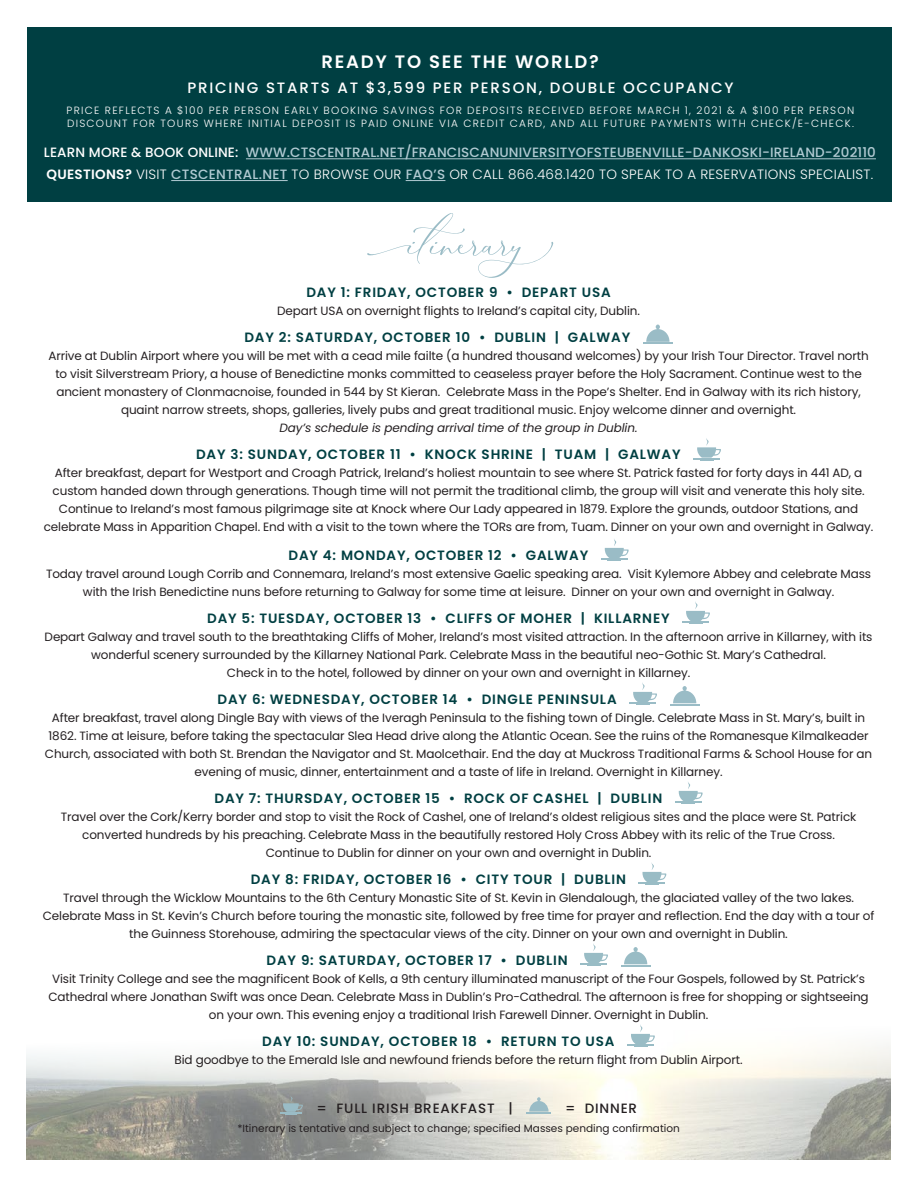
<style>
.page{position:relative;width:918px;height:1188px;background:#fff}
.page>*{position:absolute;margin:0;border:0;box-sizing:border-box;transform-origin:0 0}
.t1{font:600 18px "Poppins";letter-spacing:.1em;color:#fff}
.t2{font:500 15px "Poppins";letter-spacing:.12em;color:#fff}
.t3{font:600 13.5px "Poppins";letter-spacing:.06em;color:#003f42}
.t4{font:500 13.5px/21.8px "Poppins";letter-spacing:.01em;color:#b1cad2}
.t5{font:500 13.5px "Poppins";letter-spacing:.06em;color:#241f21}
.t6{font:12px/18px "Poppins";letter-spacing:-.01em;color:#241f21;text-align:center}
.t7{font:italic 12px "Poppins";letter-spacing:-.01em;color:#241f21}
.t8{font:300 10.5px/13.5px "Poppins";letter-spacing:.12em;color:#fff}
.t9{font:10.5px "Poppins";color:#241f21}
.s1{color:#fff}
.s2{font-weight:600;color:#fff}
.s3{font-weight:300;color:#fff}
</style>
<div class="page">
<img style="left:27px;top:1045px;width:863px;height:114px">
<hr style="left:280px;top:1112px;width:22px;height:2px;background:#9abcc6">
<svg style="left:283px;top:1095px;width:20px;height:20px"></svg>
<svg style="left:527px;top:1097px;width:24px;height:16px"></svg>
<svg style="left:367px;top:213px;width:187px;height:65px"></svg>
<svg style="left:646px;top:325px;width:24px;height:17px"></svg>
<hr style="left:643px;top:343px;width:30px;height:1px;background:#9abcc6">
<hr style="left:694px;top:458px;width:26px;height:2px;background:#9abcc6">
<svg style="left:697px;top:438px;width:24px;height:23px"></svg>
<svg style="left:601px;top:539px;width:28px;height:22px"></svg>
<svg style="left:682px;top:602px;width:28px;height:22px"></svg>
<svg style="left:630px;top:683px;width:27px;height:22px"></svg>
<svg style="left:673px;top:686px;width:23px;height:17px"></svg>
<hr style="left:670px;top:704px;width:30px;height:1px;background:#9abcc6">
<svg style="left:675px;top:782px;width:28px;height:22px"></svg>
<svg style="left:639px;top:863px;width:28px;height:22px"></svg>
<svg style="left:581px;top:944px;width:27px;height:22px"></svg>
<svg style="left:624px;top:947px;width:23px;height:17px"></svg>
<hr style="left:621px;top:965px;width:30px;height:1px;background:#99bcc5">
<svg style="left:627px;top:1025px;width:28px;height:23px"></svg>
<div style="left:27px;top:27px;width:864px;height:175px;background:#003f42"></div>
<hr style="left:246px;top:158px;width:630px;height:1px;background:#b1cad2">
<hr style="left:171px;top:180px;width:117px;height:1px;background:#b1cad2">
<hr style="left:406px;top:180px;width:39px;height:1px;background:#b1cad2">
<h1 class="t1" style="left:321px;top:52px;width:279px">READY TO SEE THE WORLD?</h1>
<p class="t2" style="left:187px;top:79px;width:548px">PRICING STARTS AT $3,599 PER PERSON, DOUBLE OCCUPANCY</p>
<p class="t8" style="left:67px;top:103px;width:789px">PRICE REFLECTS A $100 PER PERSON EARLY BOOKING SAVINGS FOR DEPOSITS RECEIVED BEFORE MARCH 1, 2021 &amp; A $100 PER PERSON<br>DISCOUNT FOR TOURS WHERE INITIAL DEPOSIT IS PAID ONLINE VIA CREDIT CARD, AND ALL FUTURE PAYMENTS WITH CHECK/E-CHECK.</p>
<p class="t4" style="left:44px;top:142px;width:834px"><span class="s1">LEARN MORE &amp; BOOK ONLINE:</span> WWW.CTSCENTRAL.NET/FRANCISCANUNIVERSITYOFSTEUBENVILLE-DANKOSKI-IRELAND-202110<br><span class="s2">QUESTIONS?</span> <span class="s3">VISIT</span> CTSCENTRAL.NET <span class="s3">TO BROWSE OUR</span> FAQ’S <span class="s3">OR CALL 866.468.1420 TO SPEAK TO A RESERVATIONS SPECIALIST.</span></p>
<p class="t3" style="left:306px;top:285px;width:306px">DAY 1: FRIDAY, OCTOBER 9 • DEPART USA</p>
<p class="t6" style="left:277px;top:302px;width:364px">Depart USA on overnight flights to Ireland’s capital city, Dublin.</p>
<p class="t3" style="left:244px;top:330px;width:387px">DAY 2: SATURDAY, OCTOBER 10 • DUBLIN | GALWAY</p>
<p class="t6" style="left:48px;top:347px;width:822px">Arrive at Dublin Airport where you will be met with a cead mile failte (a hundred thousand welcomes) by your Irish Tour Director. Travel north to visit Silverstream Priory, a house of Benedictine monks committed to ceaseless prayer before the Holy Sacrament. Continue west to the ancient monastery of Clonmacnoise, founded in 544 by St Kieran. Celebrate Mass in the Pope’s Shelter. End in Galway with its rich history, quaint narrow streets, shops, galleries, lively pubs and great traditional music. Enjoy welcome dinner and overnight.</p>
<p class="t7" style="left:280px;top:421px;width:359px">Day’s schedule is pending arrival time of the group in Dublin.</p>
<p class="t3" style="left:196px;top:447px;width:486px">DAY 3: SUNDAY, OCTOBER 11 • KNOCK SHRINE | TUAM | GALWAY</p>
<p class="t6" style="left:44px;top:464px;width:831px">After breakfast, depart for Westport and Croagh Patrick, Ireland’s holiest mountain to see where St. Patrick fasted for forty days in 441 AD, a custom handed down through generations. Though time will not permit the traditional climb, the group will visit and venerate this holy site.<br>Continue to Ireland’s most famous pilgrimage site at Knock where Our Lady appeared in 1879. Explore the grounds, outdoor Stations, and celebrate Mass in Apparition Chapel. End with a visit to the town where the TORs are from, Tuam. Dinner on your own and overnight in Galway.</p>
<p class="t3" style="left:289px;top:547px;width:301px">DAY 4: MONDAY, OCTOBER 12 • GALWAY</p>
<p class="t6" style="left:46px;top:565px;width:827px">Today travel around Lough Corrib and Connemara, Ireland’s most extensive Gaelic speaking area. Visit Kylemore Abbey and celebrate Mass with the Irish Benedictine nuns before returning to Galway for some time at leisure. Dinner on your own and overnight in Galway.</p>
<p class="t3" style="left:207px;top:610px;width:464px">DAY 5: TUESDAY, OCTOBER 13 • CLIFFS OF MOHER | KILLARNEY</p>
<p class="t6" style="left:45px;top:628px;width:829px">Depart Galway and travel south to the breathtaking Cliffs of Moher, Ireland’s most visited attraction. In the afternoon arrive in Killarney, with its wonderful scenery surrounded by the Killarney National Park. Celebrate Mass in the beautiful neo-Gothic St. Mary’s Cathedral.<br>Check in to the hotel, followed by dinner on your own and overnight in Killarney.</p>
<p class="t3" style="left:218px;top:691px;width:401px">DAY 6: WEDNESDAY, OCTOBER 14 • DINGLE PENINSULA</p>
<p class="t6" style="left:45px;top:709px;width:829px">After breakfast, travel along Dingle Bay with views of the Iveragh Peninsula to the fishing town of Dingle. Celebrate Mass in St. Mary’s, built in 1862. Time at leisure, before taking the spectacular Slea Head drive along the Atlantic Ocean. See the ruins of the Romanesque Kilmalkeader Church, associated with both St. Brendan the Navigator and St. Maolcethair. End the day at Muckross Traditional Farms &amp; School House for an evening of music, dinner, entertainment and a taste of life in Ireland. Overnight in Killarney.</p>
<p class="t3" style="left:215px;top:790px;width:449px">DAY 7: THURSDAY, OCTOBER 15 • ROCK OF CASHEL | DUBLIN</p>
<p class="t6" style="left:61px;top:808px;width:797px">Travel over the Cork/Kerry border and stop to visit the Rock of Cashel, one of Ireland’s oldest religious sites and the place were St. Patrick converted hundreds by his preaching. Celebrate Mass in the beautifully restored Holy Cross Abbey with its relic of the True Cross.<br>Continue to Dublin for dinner on your own and overnight in Dublin.</p>
<p class="t3" style="left:251px;top:871px;width:377px">DAY 8: FRIDAY, OCTOBER 16 • CITY TOUR | DUBLIN</p>
<p class="t6" style="left:43px;top:889px;width:833px">Travel through the Wicklow Mountains to the 6th Century Monastic Site of St. Kevin in Glendalough, the glaciated valley of the two lakes.<br>Celebrate Mass in St. Kevin’s Church before touring the monastic site, followed by free time for prayer and reflection. End the day with a tour of the Guinness Storehouse, admiring the spectacular views of the city. Dinner on your own and overnight in Dublin.</p>
<p class="t3" style="left:267px;top:952px;width:302px">DAY 9: SATURDAY, OCTOBER 17 • DUBLIN</p>
<p class="t6" style="left:48px;top:970px;width:822px">Visit Trinity College and see the magnificent Book of Kells, a 9th century illuminated manuscript of the Four Gospels, followed by St. Patrick’s<br>Cathedral where Jonathan Swift was once Dean. Celebrate Mass in Dublin’s Pro-Cathedral. The afternoon is free for shopping or sightseeing on your own. This evening enjoy a traditional Irish Farewell Dinner. Overnight in Dublin.</p>
<p class="t3" style="left:262px;top:1033px;width:354px">DAY 10: SUNDAY, OCTOBER 18 • RETURN TO USA</p>
<p class="t6" style="left:175px;top:1051px;width:570px">Bid goodbye to the Emerald Isle and newfound friends before the return flight from Dublin Airport.</p>
<p class="t5" style="left:317px;top:1101px;width:198px">= FULL IRISH BREAKFAST |</p>
<p class="t5" style="left:565px;top:1101px;width:74px">= DINNER</p>
<p class="t9" style="left:237px;top:1122px;width:444px">*Itinerary is tentative and subject to change; specified Masses pending confirmation</p>
</div>
